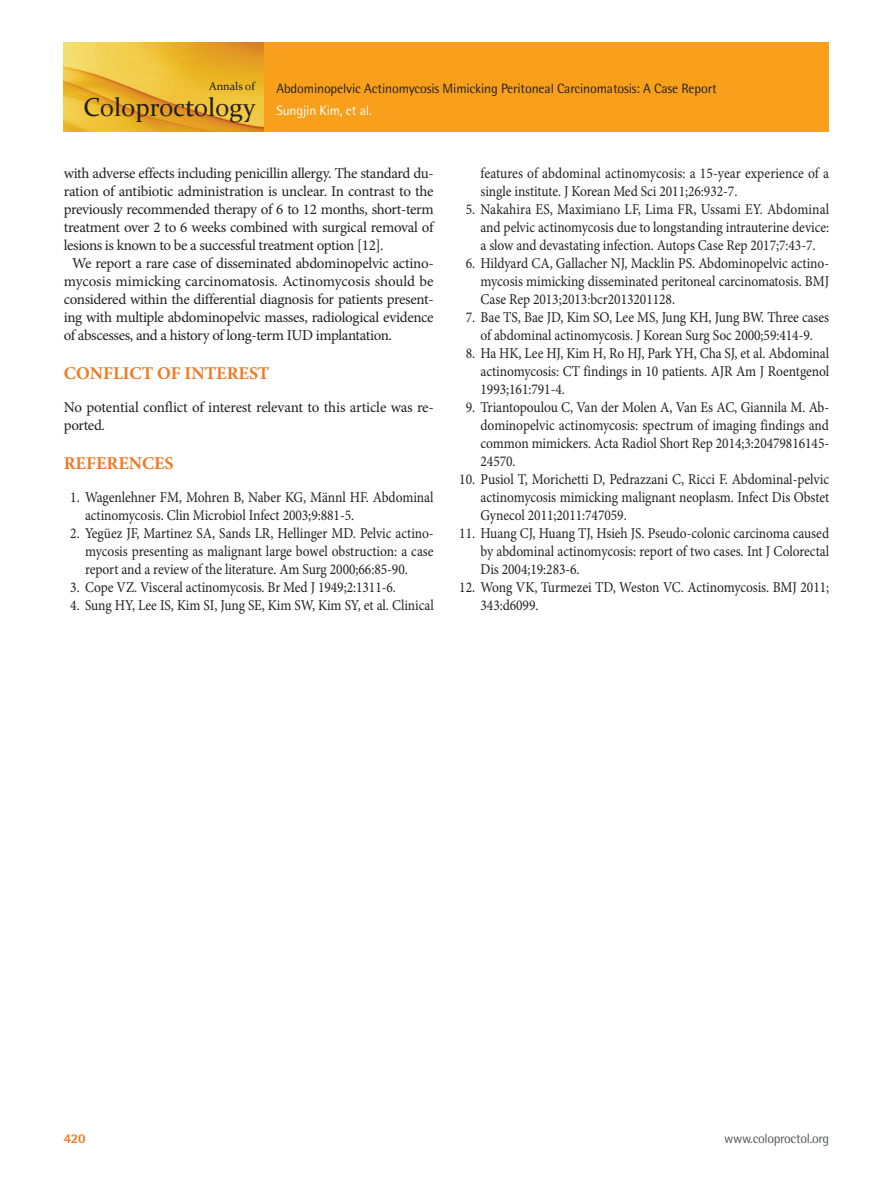
<style>
.page{position:relative;width:893px;height:1191px;background:#fff}
.page>*{position:absolute;margin:0;border:0;box-sizing:border-box;transform-origin:0 0}
.t1{font:25.95px "Constantia";color:#231f20}
.본문제목_대{font:700 18px "Minion Pro";color:#f47721}
.참고문헌1{font:15px/18px "Minion Pro";letter-spacing:-.005em;color:#231f20;text-align:justify;scale:.9 1}
.본문{font:15px/18px "Minion Pro";letter-spacing:-.025em;color:#231f20;text-align:justify}
.참고문헌2{font:15px/18px "Minion Pro";letter-spacing:-.005em;color:#231f20;text-align:justify;scale:.9 1}
.본문_앞단락0{font:15px/18px "Minion Pro";letter-spacing:-.01em;color:#231f20}
.t2{font:13.5px "Rotis Semi Sans Std";letter-spacing:-.01em;color:#231f20}
.t3{font:13.5px "Rotis Semi Sans Std";letter-spacing:-.025em;color:#57585a}
.t4{font:13.5px "Rotis Semi Sans Std";letter-spacing:-.01em;color:#fff}
.t5{font:800 13.5px "Rotis Semi Sans Std";color:#f47721}
.t6{font:11.25px "Constantia";color:#231f20}
</style>
<div class="page">
<div style="left:264px;top:43px;width:565px;height:89px;background:#f89f1c"></div>
<img style="left:64px;top:43px;width:200px;height:89px">
<p class="t6" style="left:209px;top:79px;width:47px">Annals of</p>
<h1 class="t1" style="left:83px;top:90px;width:174px">Coloproctology</h1>
<p class="t2" style="left:276px;top:80px;width:442px">Abdominopelvic Actinomycosis Mimicking Peritoneal Carcinomatosis: A Case Report</p>
<p class="t4" style="left:276px;top:102px;width:97px">Sungjin Kim, et al.</p>
<p class="본문" style="left:64px;top:164px;width:372px">with adverse effects including penicillin allergy. The standard du&shy;ration of antibiotic administration is unclear. In contrast to the previously recommended therapy of 6 to 12 months, short-term treatment over 2 to 6 weeks combined with surgical removal of lesions is known to be a successful treatment option [12].</p>
<p class="본문" style="left:64px;top:254px;width:371px;text-indent:9px">We report a rare case of disseminated abdominopelvic actino&shy;mycosis mimicking carcinomatosis. Actinomycosis should be considered within the differential diagnosis for patients present&shy;ing with multiple abdominopelvic masses, radiological evidence of abscesses, and a history of long-term IUD implantation.</p>
<p class="본문제목_대" style="left:64px;top:360px;width:207px">CONFLICT OF INTEREST</p>
<p class="본문_앞단락0" style="left:64px;top:398px;width:371px">No potential conflict of interest relevant to this article was re&shy;ported.</p>
<p class="본문제목_대" style="left:64px;top:450px;width:111px">REFERENCES</p>
<p class="참고문헌1" style="left:85px;top:488px;width:389px;text-indent:-15px">1. Wagenlehner FM, Mohren B, Naber KG, Männl HF. Abdominal actinomycosis. Clin Microbiol Infect 2003;9:881-5.</p>
<p class="참고문헌1" style="left:85px;top:524px;width:389px;text-indent:-15px">2. Yegüez JF, Martinez SA, Sands LR, Hellinger MD. Pelvic actino&shy;mycosis presenting as malignant large bowel obstruction: a case report and a review of the literature. Am Surg 2000;66:85-90.</p>
<p class="참고문헌1" style="left:70px;top:578px;width:363px">3. Cope VZ. Visceral actinomycosis. Br Med J 1949;2:1311-6.</p>
<p class="참고문헌1" style="left:70px;top:596px;width:405px">4. Sung HY, Lee IS, Kim SI, Jung SE, Kim SW, Kim SY, et al. Clinical</p>
<p class="참고문헌1" style="left:480px;top:164px;width:389px">features of abdominal actinomycosis: a 15-year experience of a single institute. J Korean Med Sci 2011;26:932-7.</p>
<p class="참고문헌1" style="left:480px;top:200px;width:389px;text-indent:-15px">5. Nakahira ES, Maximiano LF, Lima FR, Ussami EY. Abdominal and pelvic actinomycosis due to longstanding intrauterine device: a slow and devastating infection. Autops Case Rep 2017;7:43-7.</p>
<p class="참고문헌1" style="left:480px;top:254px;width:389px;text-indent:-15px">6. Hildyard CA, Gallacher NJ, Macklin PS. Abdominopelvic actino&shy;mycosis mimicking disseminated peritoneal carcinomatosis. BMJ Case Rep 2013;2013:bcr2013201128.</p>
<p class="참고문헌1" style="left:466px;top:308px;width:405px;text-align:center">7. Bae TS, Bae JD, Kim SO, Lee MS, Jung KH, Jung BW. Three cases of abdominal actinomycosis. J Korean Surg Soc 2000;59:414-9.</p>
<p class="참고문헌1" style="left:480px;top:344px;width:389px;text-indent:-15px">8. Ha HK, Lee HJ, Kim H, Ro HJ, Park YH, Cha SJ, et al. Abdominal actinomycosis: CT findings in 10 patients. AJR Am J Roentgenol 1993;161:791-4.</p>
<p class="참고문헌1" style="left:480px;top:398px;width:389px;text-indent:-15px">9. Triantopoulou C, Van der Molen A, Van Es AC, Giannila M. Ab&shy;dominopelvic actinomycosis: spectrum of imaging findings and common mimickers. Acta Radiol Short Rep 2014;3:20479816145- 24570.</p>
<p class="참고문헌2" style="left:480px;top:470px;width:389px;text-indent:-21px">10. Pusiol T, Morichetti D, Pedrazzani C, Ricci F. Abdominal-pelvic actinomycosis mimicking malignant neoplasm. Infect Dis Obstet Gynecol 2011;2011:747059.</p>
<p class="참고문헌2" style="left:480px;top:524px;width:389px;text-indent:-21px">11. Huang CJ, Huang TJ, Hsieh JS. Pseudo-colonic carcinoma caused by abdominal actinomycosis: report of two cases. Int J Colorectal Dis 2004;19:283-6.</p>
<p class="참고문헌2" style="left:480px;top:578px;width:389px;text-indent:-21px">12. Wong VK, Turmezei TD, Weston VC. Actinomycosis. BMJ 2011;<br>343:d6099.</p>
<p class="t5" style="left:64px;top:1129px;width:23px">420</p>
<p class="t3" style="left:724px;top:1130px;width:106px">www.coloproctol.org</p>
</div>
